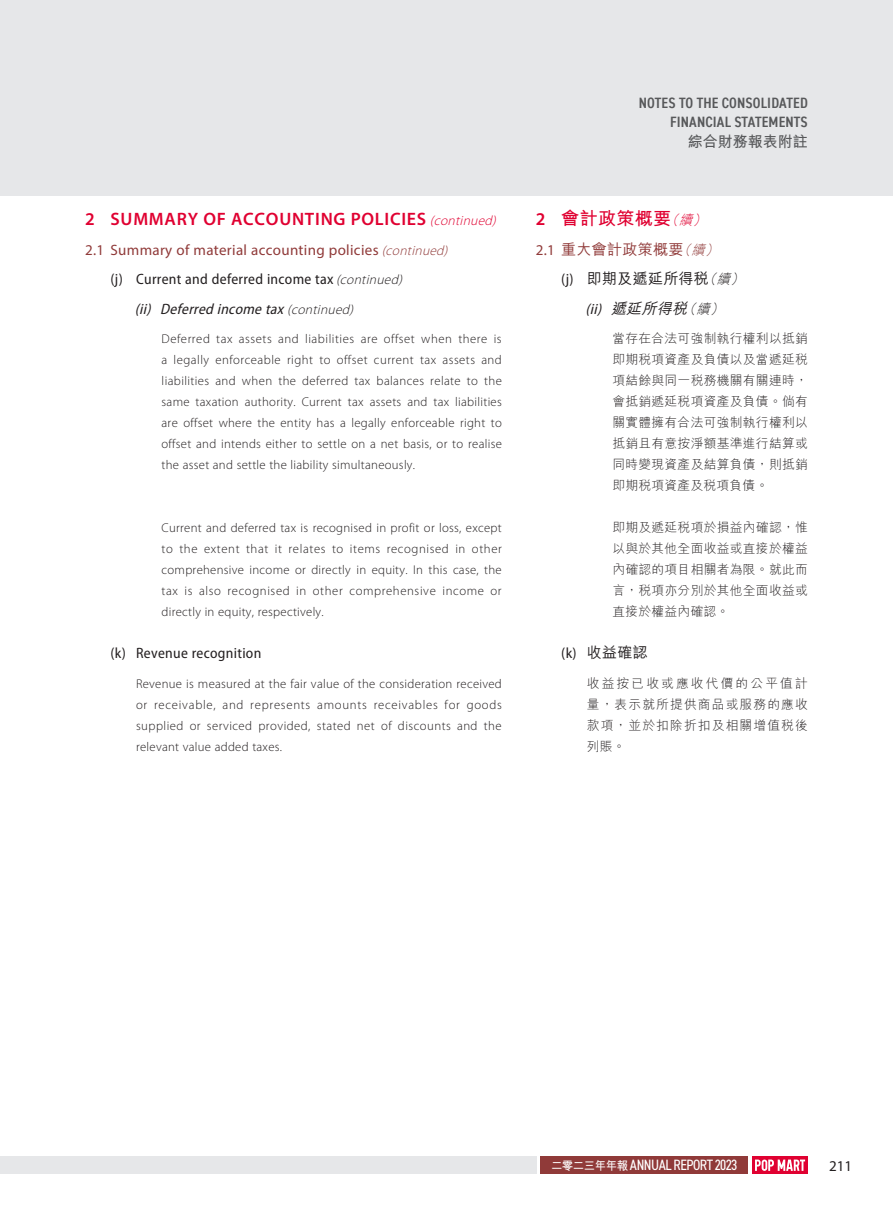
<style>
.page{position:relative;width:893px;height:1212px;background:#fff}
.page>*{position:absolute;margin:0;border:0;box-sizing:border-box;transform-origin:0 0}
.t1{font:600 18px "Myriad Pro";letter-spacing:.04em;color:#e00031}
.t2{font:700 18px "M Hei HK";letter-spacing:.02em;color:#e00031}
.t3{font:semi-condensed 15px "Myriad Pro";letter-spacing:.02em;color:#231f20}
.t4{font:15px "Myriad Pro";letter-spacing:.02em;color:#903a39}
.t5{font:600 condensed 15px/19.2px "DIN2014";letter-spacing:.01em;color:#57585a;text-align:right}
.t6{font:italic semi-condensed 15px "Myriad Pro";color:#231f20}
.t7{font:condensed 15px "DIN2014";letter-spacing:-.03em;color:#fff}
.t8{font:500 15px "M Hei HK";letter-spacing:.02em;color:#231f20}
.t9{font:500 15px "M Hei HK";letter-spacing:.02em;color:#903a39}
.t10{font:italic 500 15px "M Hei HK";color:#231f20}
.t11{font:700 15px "M Hei HK";color:#57585a}
.t12{font:15px "Myriad Pro";color:#231f20}
.t13{font:300 12.75px/21px "Myriad Pro";letter-spacing:.02em;color:#231f20;text-align:justify}
.t14{font:300 12.75px/21px "M Hei HK";letter-spacing:.025em;color:#231f20;text-align:justify}
.s1{font-weight:300;font-style:italic;font-size:13.5px}
.s2{font-weight:300;font-style:italic;font-stretch:normal;font-size:13.5px}
.s3{font-weight:300;font-stretch:normal;font-size:13.5px}
.s4{font-family:"Myriad Pro";font-weight:600}
.s5{font-family:"Myriad Pro";font-weight:400}
.s6{font-family:"Myriad Pro";font-weight:400;font-stretch:semi-condensed}
.s7{font-weight:300;font-size:13.5px}
.s8{font-family:"M Hei HK";font-weight:700;font-stretch:normal;font-size:12px}
</style>
<div class="page">
<div style="left:0;top:0;width:893px;height:196px;background:#e6e7e9"></div>
<div style="left:540px;top:1157px;width:208px;height:17px;background:#903a39"></div>
<div style="left:0;top:1157px;width:536px;height:17px;background:#e6e7e9"></div>
<div style="left:752px;top:1157px;width:56px;height:17px;background:#e00031"></div>
<svg style="left:755px;top:1159px;width:50px;height:12px"></svg>
<h1 class="t1" style="left:85px;top:208px;width:416px">2 SUMMARY OF ACCOUNTING POLICIES <span class="s1">(continued)</span></h1>
<p class="t4" style="left:85px;top:241px;width:367px">2.1 Summary of material accounting policies <span class="s1">(continued)</span></p>
<p class="t3" style="left:111px;top:271px;width:296px">(j) Current and deferred income tax <span class="s2">(continued)</span></p>
<p class="t6" style="left:135px;top:301px;width:223px">(ii) Deferred income tax <span class="s3">(continued)</span></p>
<p class="t13" style="left:162px;top:329px;width:342px">Deferred tax assets and liabilities are offset when there is a legally enforceable right to offset current tax assets and liabilities and when the deferred tax balances relate to the same taxation authority. Current tax assets and tax liabilities are offset where the entity has a legally enforceable right to offset and intends either to settle on a net basis, or to realise the asset and settle the liability simultaneously.</p>
<p class="t13" style="left:162px;top:518px;width:342px">Current and deferred tax is recognised in profit or loss, except to the extent that it relates to items recognised in other comprehensive income or directly in equity. In this case, the tax is also recognised in other comprehensive income or directly in equity, respectively.</p>
<p class="t3" style="left:111px;top:645px;width:152px">(k) Revenue recognition</p>
<p class="t13" style="left:136px;top:673px;width:367px">Revenue is measured at the fair value of the consideration received or receivable, and represents amounts receivables for goods supplied or serviced provided, stated net of discounts and the relevant value added taxes.</p>
<p class="t5" style="left:639px;top:93px;width:171px">NOTES TO THE CONSOLIDATED<br>FINANCIAL STATEMENTS</p>
<p class="t11" style="left:688px;top:131px;width:121px">綜合財務報表附註</p>
<h1 class="t2" style="left:536px;top:206px;width:175px"><span class="s4">2</span> 會計政策概要<span class="s1">（續）</span></h1>
<p class="t9" style="left:536px;top:238px;width:187px"><span class="s5">2.1</span> 重大會計政策概要<span class="s1">（續）</span></p>
<p class="t8" style="left:561px;top:268px;width:187px"><span class="s6">(j)</span> 即期及遞延所得稅<span class="s1">（續）</span></p>
<p class="t10" style="left:585px;top:297px;width:143px"><span class="s6">(ii)</span> 遞延所得稅<span class="s7">（續）</span></p>
<p class="t14" style="left:612px;top:328px;width:197px">當存在合法可強制執行權利以抵銷即期稅項資產及負債以及當遞延稅項結餘與同一稅務機關有關連時，會抵銷遞延稅項資產及負債。倘有關實體擁有合法可強制執行權利以抵銷且有意按淨額基準進行結算或同時變現資產及結算負債，則抵銷即期稅項資產及稅項負債。</p>
<p class="t14" style="left:612px;top:517px;width:197px">即期及遞延稅項於損益內確認，惟以與於其他全面收益或直接於權益內確認的項目相關者為限。就此而言，稅項亦分別於其他全面收益或直接於權益內確認。</p>
<p class="t8" style="left:561px;top:642px;width:88px"><span class="s6">(k)</span> 收益確認</p>
<p class="t14" style="left:587px;top:673px;width:223px">收益按已收或應收代價的公平值計量，表示就所提供商品或服務的應收款項，並於扣除折扣及相關增值稅後列賬。</p>
<p class="t7" style="left:551px;top:1155px;width:188px"><span class="s8">二零二三年年報</span> ANNUAL REPORT 2023</p>
<p class="t12" style="left:829px;top:1156px;width:25px">211</p>
</div>
